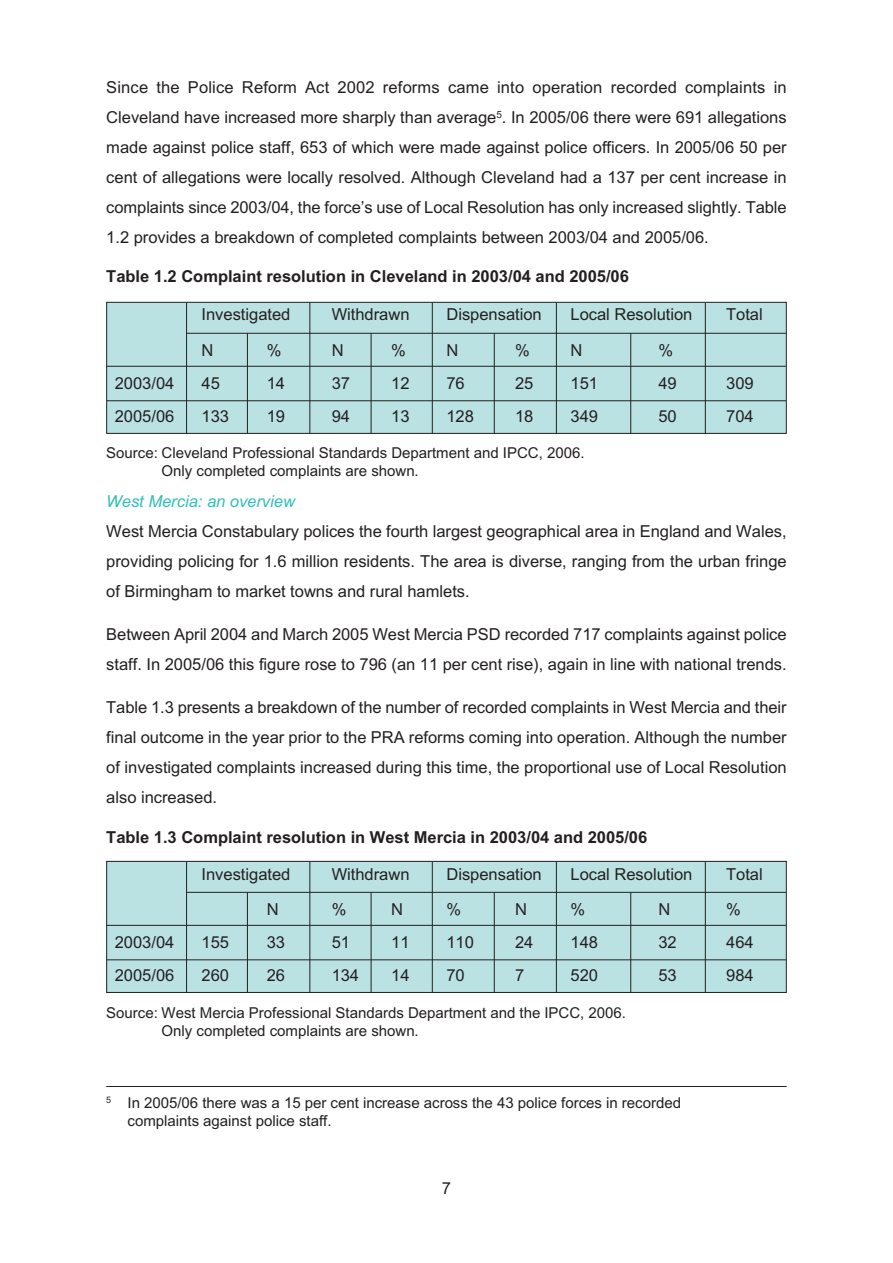
<style>
.page{position:relative;width:893px;height:1263px;background:#fff}
.page>*{position:absolute;margin:0;border:0;box-sizing:border-box;transform-origin:0 0}
.t1{font:16.5px/30px "M Arial";color:#231f20;text-align:justify}
.t2{font:700 16.5px "M Arial";color:#231f20}
.t3{font:italic 16.5px "M Arial";color:#31bebc}
.t4{font:15px/18px "M Arial";color:#231f20}
</style>
<div class="page">
<hr style="left:106px;top:1086px;width:681px;height:1px;background:#231f20">
<div style="left:107px;top:302px;width:679px;height:131px;background:#bbe2e3"></div>
<div style="left:106px;top:302px;width:681px;height:132px;border:1px solid #231f20"></div>
<hr style="left:309px;top:302px;width:1px;height:132px;background:#231f20">
<hr style="left:432px;top:303px;width:1px;height:131px;background:#231f20">
<hr style="left:705px;top:303px;width:1px;height:131px;background:#231f20">
<hr style="left:556px;top:303px;width:1px;height:131px;background:#231f20">
<hr style="left:186px;top:333px;width:600px;height:1px;background:#231f20">
<hr style="left:107px;top:366px;width:679px;height:1px;background:#231f20">
<hr style="left:107px;top:400px;width:679px;height:1px;background:#231f20">
<hr style="left:186px;top:303px;width:1px;height:131px;background:#231f20">
<hr style="left:247px;top:333px;width:1px;height:101px;background:#231f20">
<hr style="left:371px;top:333px;width:1px;height:101px;background:#231f20">
<hr style="left:494px;top:333px;width:1px;height:101px;background:#231f20">
<hr style="left:630px;top:333px;width:1px;height:101px;background:#231f20">
<div style="left:107px;top:861px;width:679px;height:131px;background:#bbe2e3"></div>
<div style="left:106px;top:861px;width:681px;height:132px;border:1px solid #231f20"></div>
<hr style="left:309px;top:861px;width:1px;height:132px;background:#231f20">
<hr style="left:432px;top:862px;width:1px;height:131px;background:#231f20">
<hr style="left:705px;top:862px;width:1px;height:131px;background:#231f20">
<hr style="left:556px;top:862px;width:1px;height:131px;background:#231f20">
<hr style="left:186px;top:892px;width:600px;height:1px;background:#231f20">
<hr style="left:107px;top:925px;width:679px;height:1px;background:#231f20">
<hr style="left:107px;top:959px;width:679px;height:1px;background:#231f20">
<hr style="left:186px;top:862px;width:1px;height:131px;background:#231f20">
<hr style="left:247px;top:892px;width:1px;height:101px;background:#231f20">
<hr style="left:371px;top:892px;width:1px;height:101px;background:#231f20">
<hr style="left:494px;top:892px;width:1px;height:101px;background:#231f20">
<hr style="left:630px;top:892px;width:1px;height:101px;background:#231f20">
<p class="t1" style="left:106px;top:73px;width:682px">Since the Police Reform Act 2002 reforms came into operation recorded complaints in Cleveland have increased more sharply than average<sup>5</sup>. In 2005/06 there were 691 allegations made against police staff, 653 of which were made against police officers. In 2005/06 50 per cent of allegations were locally resolved. Although Cleveland had a 137 per cent increase in complaints since 2003/04, the force’s use of Local Resolution has only increased slightly. Table 1.2 provides a breakdown of completed complaints between 2003/04 and 2005/06.</p>
<p class="t2" style="left:106px;top:271px;width:524px">Table 1.2 Complaint resolution in Cleveland in 2003/04 and 2005/06</p>
<p class="t1" style="left:202px;top:301px;width:90px">Investigated</p>
<p class="t1" style="left:332px;top:301px;width:79px">Withdrawn</p>
<p class="t1" style="left:446px;top:301px;width:97px">Dispensation</p>
<p class="t1" style="left:571px;top:301px;width:123px">Local Resolution</p>
<p class="t1" style="left:726px;top:301px;width:38px">Total</p>
<p class="t1" style="left:202px;top:336px;width:13px">N</p>
<p class="t1" style="left:267px;top:336px;width:16px">%</p>
<p class="t1" style="left:332px;top:336px;width:13px">N</p>
<p class="t1" style="left:391px;top:336px;width:16px">%</p>
<p class="t1" style="left:446px;top:336px;width:13px">N</p>
<p class="t1" style="left:515px;top:336px;width:16px">%</p>
<p class="t1" style="left:571px;top:336px;width:13px">N</p>
<p class="t1" style="left:658px;top:336px;width:16px">%</p>
<p class="t1" style="left:115px;top:369px;width:61px">2003/04</p>
<p class="t1" style="left:202px;top:369px;width:20px">45</p>
<p class="t1" style="left:267px;top:369px;width:20px">14</p>
<p class="t1" style="left:332px;top:369px;width:20px">37</p>
<p class="t1" style="left:391px;top:369px;width:20px">12</p>
<p class="t1" style="left:446px;top:369px;width:20px">76</p>
<p class="t1" style="left:515px;top:369px;width:20px">25</p>
<p class="t1" style="left:571px;top:369px;width:29px">151</p>
<p class="t1" style="left:658px;top:369px;width:20px">49</p>
<p class="t1" style="left:726px;top:369px;width:29px">309</p>
<p class="t1" style="left:115px;top:402px;width:61px">2005/06</p>
<p class="t1" style="left:202px;top:402px;width:29px">133</p>
<p class="t1" style="left:267px;top:402px;width:20px">19</p>
<p class="t1" style="left:332px;top:402px;width:20px">94</p>
<p class="t1" style="left:391px;top:402px;width:20px">13</p>
<p class="t1" style="left:446px;top:402px;width:29px">128</p>
<p class="t1" style="left:515px;top:402px;width:20px">18</p>
<p class="t1" style="left:571px;top:402px;width:29px">349</p>
<p class="t1" style="left:658px;top:402px;width:20px">50</p>
<p class="t1" style="left:726px;top:402px;width:29px">704</p>
<p class="t4" style="left:162px;top:445px;width:424px;text-indent:-55px">Source: Cleveland Professional Standards Department and IPCC, 2006.<br>Only completed complaints are shown.</p>
<p class="t3" style="left:106px;top:495px;width:190px">West Mercia: an overview</p>
<p class="t1" style="left:106px;top:518px;width:682px">West Mercia Constabulary polices the fourth largest geographical area in England and Wales, providing policing for 1.6 million residents. The area is diverse, ranging from the urban fringe of Birmingham to market towns and rural hamlets.</p>
<p class="t1" style="left:106px;top:621px;width:682px">Between April 2004 and March 2005 West Mercia PSD recorded 717 complaints against police staff. In 2005/06 this figure rose to 796 (an 11 per cent rise), again in line with national trends.</p>
<p class="t1" style="left:106px;top:693px;width:682px">Table 1.3 presents a breakdown of the number of recorded complaints in West Mercia and their final outcome in the year prior to the PRA reforms coming into operation. Although the number of investigated complaints increased during this time, the proportional use of Local Resolution also increased.</p>
<p class="t2" style="left:106px;top:831px;width:542px">Table 1.3 Complaint resolution in West Mercia in 2003/04 and 2005/06</p>
<p class="t1" style="left:202px;top:860px;width:90px">Investigated</p>
<p class="t1" style="left:332px;top:860px;width:79px">Withdrawn</p>
<p class="t1" style="left:446px;top:860px;width:97px">Dispensation</p>
<p class="t1" style="left:571px;top:860px;width:123px">Local Resolution</p>
<p class="t1" style="left:726px;top:860px;width:38px">Total</p>
<p class="t1" style="left:267px;top:895px;width:13px">N</p>
<p class="t1" style="left:332px;top:895px;width:16px">%</p>
<p class="t1" style="left:391px;top:895px;width:13px">N</p>
<p class="t1" style="left:446px;top:895px;width:16px">%</p>
<p class="t1" style="left:515px;top:895px;width:13px">N</p>
<p class="t1" style="left:571px;top:895px;width:16px">%</p>
<p class="t1" style="left:658px;top:895px;width:13px">N</p>
<p class="t1" style="left:726px;top:895px;width:16px">%</p>
<p class="t1" style="left:115px;top:928px;width:61px">2003/04</p>
<p class="t1" style="left:202px;top:928px;width:29px">155</p>
<p class="t1" style="left:267px;top:928px;width:20px">33</p>
<p class="t1" style="left:332px;top:928px;width:20px">51</p>
<p class="t1" style="left:391px;top:928px;width:20px">11</p>
<p class="t1" style="left:446px;top:928px;width:29px">110</p>
<p class="t1" style="left:515px;top:928px;width:20px">24</p>
<p class="t1" style="left:571px;top:928px;width:29px">148</p>
<p class="t1" style="left:658px;top:928px;width:20px">32</p>
<p class="t1" style="left:726px;top:928px;width:29px">464</p>
<p class="t1" style="left:115px;top:961px;width:61px">2005/06</p>
<p class="t1" style="left:202px;top:961px;width:29px">260</p>
<p class="t1" style="left:267px;top:961px;width:20px">26</p>
<p class="t1" style="left:332px;top:961px;width:29px">134</p>
<p class="t1" style="left:391px;top:961px;width:20px">14</p>
<p class="t1" style="left:446px;top:961px;width:20px">70</p>
<p class="t1" style="left:515px;top:961px;width:11px">7</p>
<p class="t1" style="left:571px;top:961px;width:29px">520</p>
<p class="t1" style="left:658px;top:961px;width:20px">53</p>
<p class="t1" style="left:726px;top:961px;width:29px">984</p>
<p class="t4" style="left:162px;top:1005px;width:466px;text-indent:-55px">Source: West Mercia Professional Standards Department and the IPCC, 2006.<br>Only completed complaints are shown.</p>
<p class="t4" style="left:128px;top:1095px;width:555px;text-indent:-21px"><sup>5</sup> In 2005/06 there was a 15 per cent increase across the 43 police forces in recorded complaints against police staff.</p>
<p class="t1" style="left:442px;top:1175px;width:11px">7</p>
</div>
